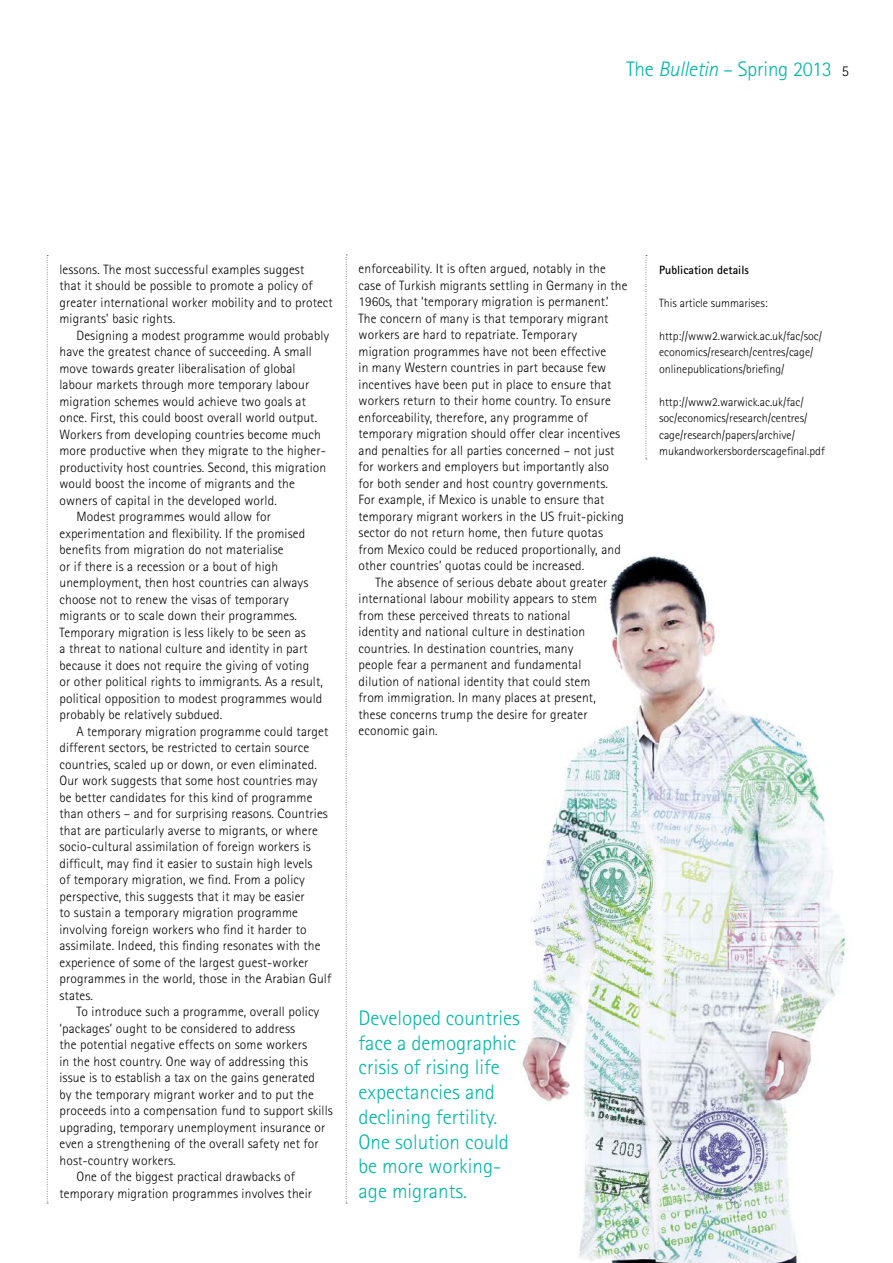
<style>
.page{position:relative;width:893px;height:1263px;background:#fff}
.page>*{position:absolute;margin:0;border:0;box-sizing:border-box;transform-origin:0 0}
.t1{font:300 21px/24.8px "Rotis Sans Serif";color:#00b7a3}
.t2{font:300 13.5px/16.5px "Rotis Sans Serif";letter-spacing:.01em;color:#000}
.t3{font:300 12px/16.5px "Rotis Sans Serif";color:#000}
.t4{font:700 12px "Rotis Sans Serif";color:#000}
.s1{font-style:italic}
.s2{font-size:15px;color:#000}
</style>
<div class="page">
<img style="left:522px;top:555px;width:325px;height:708px">
<svg style="left:346px;top:255px;width:1px;height:949px"></svg>
<svg style="left:646px;top:255px;width:1px;height:204px"></svg>
<svg style="left:47px;top:255px;width:1px;height:949px"></svg>
<h1 class="t1" style="left:626px;top:56px;width:224px">The <span class="s1">Bulletin</span> – Spring 2013 <span class="s2">5</span></h1>
<p class="t2" style="left:59px;top:261px;width:275px">lessons. The most successful examples suggest<br>that it should be possible to promote a policy of greater international worker mobility and to protect migrants’ basic rights.</p>
<p class="t2" style="left:76px;top:327px;width:254px">Designing a modest programme would probably</p>
<p class="t2" style="left:59px;top:343px;width:254px">have the greatest chance of succeeding. A small</p>
<p class="t2" style="left:59px;top:360px;width:238px">move towards greater liberalisation of global</p>
<p class="t2" style="left:59px;top:376px;width:251px">labour markets through more temporary labour</p>
<p class="t2" style="left:59px;top:393px;width:248px">migration schemes would achieve two goals at</p>
<p class="t2" style="left:59px;top:409px;width:259px">once. First, this could boost overall world output.</p>
<p class="t2" style="left:59px;top:426px;width:263px">Workers from developing countries become much</p>
<p class="t2" style="left:59px;top:442px;width:268px">more productive when they migrate to the higher-</p>
<p class="t2" style="left:59px;top:459px;width:268px">productivity host countries. Second, this migration</p>
<p class="t2" style="left:59px;top:475px;width:237px">would boost the income of migrants and the</p>
<p class="t2" style="left:59px;top:492px;width:219px">owners of capital in the developed world.</p>
<p class="t2" style="left:76px;top:508px;width:196px">Modest programmes would allow for</p>
<p class="t2" style="left:59px;top:525px;width:247px">experimentation and flexibility. If the promised</p>
<p class="t2" style="left:59px;top:541px;width:226px">benefits from migration do not materialise</p>
<p class="t2" style="left:59px;top:558px;width:220px">or if there is a recession or a bout of high</p>
<p class="t2" style="left:59px;top:574px;width:251px">unemployment, then host countries can always</p>
<p class="t2" style="left:59px;top:591px;width:231px">choose not to renew the visas of temporary</p>
<p class="t2" style="left:59px;top:607px;width:239px">migrants or to scale down their programmes.</p>
<p class="t2" style="left:59px;top:624px;width:248px">Temporary migration is less likely to be seen as</p>
<p class="t2" style="left:59px;top:640px;width:250px">a threat to national culture and identity in part</p>
<p class="t2" style="left:59px;top:657px;width:251px">because it does not require the giving of voting</p>
<p class="t2" style="left:59px;top:673px;width:265px">or other political rights to immigrants. As a result,</p>
<p class="t2" style="left:59px;top:690px;width:264px">political opposition to modest programmes would</p>
<p class="t2" style="left:59px;top:706px;width:164px">probably be relatively subdued.</p>
<p class="t2" style="left:76px;top:723px;width:253px">A temporary migration programme could target</p>
<p class="t2" style="left:59px;top:739px;width:251px">different sectors, be restricted to certain source</p>
<p class="t2" style="left:59px;top:756px;width:259px">countries, scaled up or down, or even eliminated.</p>
<p class="t2" style="left:59px;top:772px;width:260px">Our work suggests that some host countries may</p>
<p class="t2" style="left:59px;top:789px;width:254px">be better candidates for this kind of programme</p>
<p class="t2" style="left:59px;top:805px;width:270px">than others – and for surprising reasons. Countries</p>
<p class="t2" style="left:59px;top:822px;width:260px">that are particularly averse to migrants, or where</p>
<p class="t2" style="left:59px;top:838px;width:253px">socio-cultural assimilation of foreign workers is</p>
<p class="t2" style="left:59px;top:855px;width:255px">difficult, may find it easier to sustain high levels</p>
<p class="t2" style="left:59px;top:871px;width:247px">of temporary migration, we find. From a policy</p>
<p class="t2" style="left:59px;top:888px;width:247px">perspective, this suggests that it may be easier</p>
<p class="t2" style="left:59px;top:904px;width:240px">to sustain a temporary migration programme</p>
<p class="t2" style="left:59px;top:921px;width:249px">involving foreign workers who find it harder to</p>
<p class="t2" style="left:59px;top:937px;width:263px">assimilate. Indeed, this finding resonates with the</p>
<p class="t2" style="left:59px;top:954px;width:251px">experience of some of the largest guest-worker</p>
<p class="t2" style="left:59px;top:970px;width:273px">programmes in the world, those in the Arabian Gulf</p>
<p class="t2" style="left:59px;top:987px;width:35px">states.</p>
<p class="t2" style="left:76px;top:1003px;width:244px">To introduce such a programme, overall policy</p>
<p class="t2" style="left:59px;top:1020px;width:237px">‘packages’ ought to be considered to address</p>
<p class="t2" style="left:59px;top:1036px;width:249px">the potential negative effects on some workers</p>
<p class="t2" style="left:59px;top:1053px;width:250px">in the host country. One way of addressing this</p>
<p class="t2" style="left:59px;top:1069px;width:257px">issue is to establish a tax on the gains generated</p>
<p class="t2" style="left:59px;top:1086px;width:256px">by the temporary migrant worker and to put the</p>
<p class="t2" style="left:59px;top:1102px;width:275px">proceeds into a compensation fund to support skills</p>
<p class="t2" style="left:59px;top:1119px;width:267px">upgrading, temporary unemployment insurance or</p>
<p class="t2" style="left:59px;top:1135px;width:261px">even a strengthening of the overall safety net for</p>
<p class="t2" style="left:59px;top:1152px;width:118px">host-country workers.</p>
<p class="t2" style="left:76px;top:1168px;width:220px">One of the biggest practical drawbacks of</p>
<p class="t2" style="left:59px;top:1185px;width:254px">temporary migration programmes involves their</p>
<p class="t2" style="left:359px;top:261px;width:270px">enforceability. It is often argued, notably in the case of Turkish migrants settling in Germany in the 1960s, that ‘temporary migration is permanent.’ The concern of many is that temporary migrant workers are hard to repatriate. Temporary migration programmes have not been effective<br>in many Western countries in part because few incentives have been put in place to ensure that workers return to their home country. To ensure enforceability, therefore, any programme of temporary migration should offer clear incentives and penalties for all parties concerned – not just for workers and employers but importantly also for both sender and host country governments.<br>For example, if Mexico is unable to ensure that temporary migrant workers in the US fruit-picking sector do not return home, then future quotas from Mexico could be reduced proportionally, and other countries’ quotas could be increased.</p>
<p class="t2" style="left:359px;top:574px;width:250px;text-indent:17px">The absence of serious debate about greater international labour mobility appears to stem from these perceived threats to national identity and national culture in destination countries. In destination countries, many people fear a permanent and fundamental dilution of national identity that could stem from immigration. In many places at present, these concerns trump the desire for greater economic gain.</p>
<h1 class="t1" style="left:359px;top:1005px;width:163px">Developed countries face a demographic crisis of rising life expectancies and declining fertility.<br>One solution could be more working&shy;age migrants.</h1>
<p class="t4" style="left:659px;top:262px;width:91px">Publication details</p>
<p class="t3" style="left:659px;top:294px;width:110px">This article summarises:</p>
<p class="t3" style="left:659px;top:327px;width:165px">http://www2.warwick.ac.uk/fac/soc/ economics/research/centres/cage/ onlinepublications/briefing/</p>
<p class="t3" style="left:659px;top:393px;width:167px">http://www2.warwick.ac.uk/fac/ soc/economics/research/centres/ cage/research/papers/archive/ mukandworkersborderscagefinal.pdf</p>
</div>
